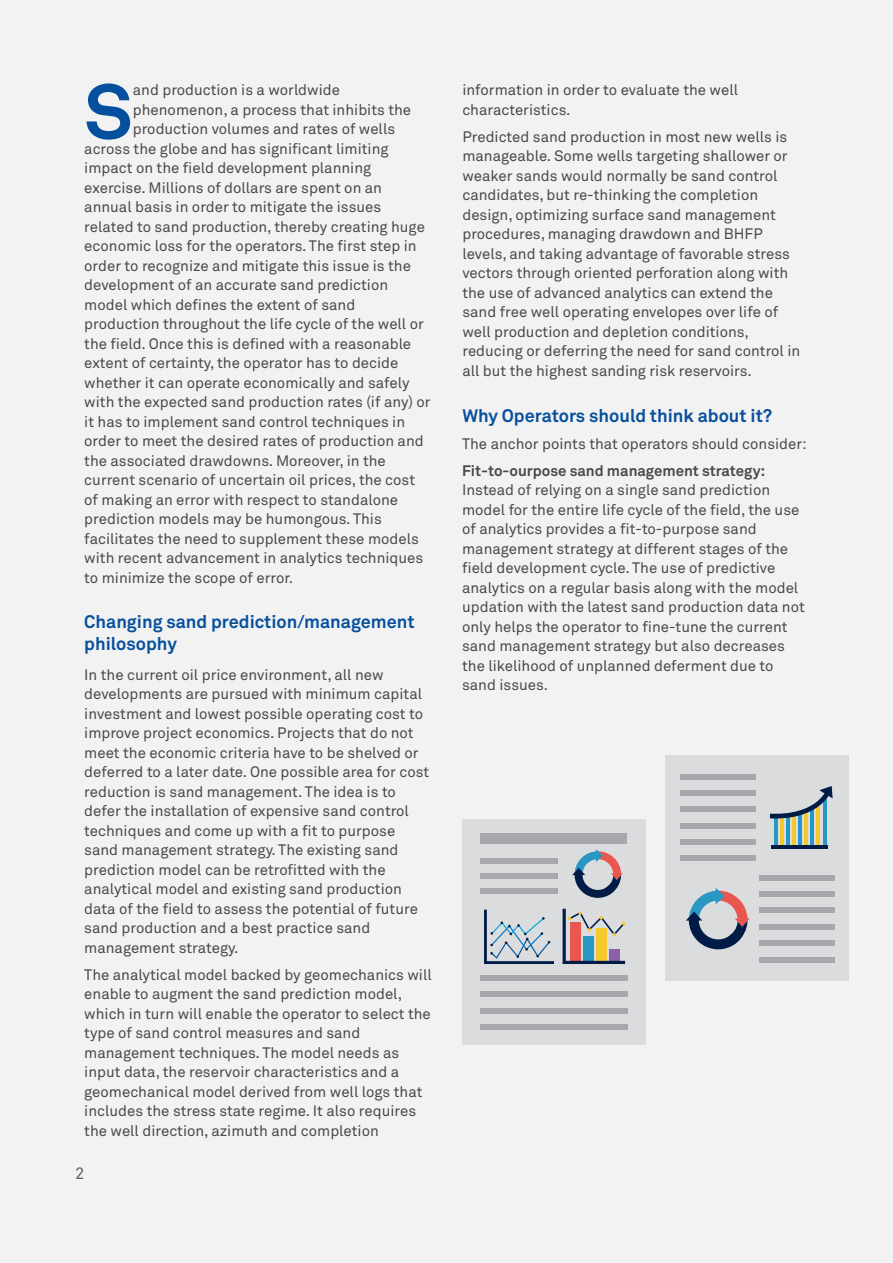
<style>
.page{position:relative;width:893px;height:1263px;background:#f2f2f2}
.page>*{position:absolute;margin:0;border:0;box-sizing:border-box;transform-origin:0 0}
.t1{font:700 76.5px "Wipro Akkurat";color:#04509f}
.t2{font:700 18px/21.6px "Wipro Akkurat";color:#07509e}
.t3{font:16.5px "Wipro Akkurat";color:#646565}
.t4{font:15px/19.5px "Wipro Akkurat";color:#4d4848}
.t5{font:700 15px "Wipro Akkurat";color:#4d4848}
</style>
<div class="page">
<div style="left:462px;top:819px;width:183px;height:226px;background:#dbdcdd"></div>
<div style="left:480px;top:975px;width:148px;height:5px;background:#a6a8ab"></div>
<div style="left:480px;top:991px;width:148px;height:6px;background:#a6a8ab"></div>
<div style="left:480px;top:1008px;width:148px;height:5px;background:#a6a8ab"></div>
<div style="left:480px;top:1024px;width:148px;height:6px;background:#a6a8ab"></div>
<div style="left:480px;top:873px;width:77px;height:6px;background:#a6a8ab"></div>
<div style="left:480px;top:858px;width:77px;height:6px;background:#a6a8ab"></div>
<div style="left:480px;top:888px;width:77px;height:5px;background:#a6a8ab"></div>
<svg style="left:484px;top:910px;width:70px;height:54px"></svg>
<svg style="left:563px;top:909px;width:63px;height:55px"></svg>
<svg style="left:572px;top:849px;width:51px;height:49px"></svg>
<div style="left:480px;top:834px;width:146px;height:10px;background:#a6a8ab"></div>
<div style="left:666px;top:755px;width:183px;height:226px;background:#dbdcdd"></div>
<div style="left:680px;top:774px;width:75px;height:6px;background:#a6a8ab"></div>
<div style="left:680px;top:790px;width:75px;height:6px;background:#a6a8ab"></div>
<div style="left:680px;top:807px;width:75px;height:5px;background:#a6a8ab"></div>
<div style="left:680px;top:823px;width:75px;height:5px;background:#a6a8ab"></div>
<div style="left:680px;top:839px;width:75px;height:5px;background:#a6a8ab"></div>
<div style="left:680px;top:855px;width:75px;height:6px;background:#a6a8ab"></div>
<div style="left:760px;top:875px;width:75px;height:5px;background:#a6a8ab"></div>
<div style="left:760px;top:891px;width:75px;height:6px;background:#a6a8ab"></div>
<div style="left:760px;top:907px;width:75px;height:6px;background:#a6a8ab"></div>
<div style="left:760px;top:924px;width:75px;height:5px;background:#a6a8ab"></div>
<div style="left:760px;top:940px;width:75px;height:6px;background:#a6a8ab"></div>
<div style="left:760px;top:957px;width:75px;height:5px;background:#a6a8ab"></div>
<svg style="left:686px;top:888px;width:64px;height:61px"></svg>
<hr style="left:774px;top:815px;width:4px;height:33px;background:#2997c4">
<hr style="left:780px;top:815px;width:4px;height:33px;background:#f5c92b">
<hr style="left:786px;top:815px;width:4px;height:33px;background:#2997c4">
<hr style="left:792px;top:813px;width:4px;height:35px;background:#f5c92b">
<hr style="left:798px;top:813px;width:4px;height:35px;background:#2997c4">
<hr style="left:804px;top:811px;width:4px;height:37px;background:#f5c92b">
<hr style="left:810px;top:808px;width:4px;height:40px;background:#2997c4">
<hr style="left:817px;top:803px;width:3px;height:45px;background:#f5c92b">
<hr style="left:823px;top:796px;width:3px;height:52px;background:#2997c4">
<svg style="left:770px;top:786px;width:63px;height:32px"></svg>
<hr style="left:771px;top:846px;width:57px;height:3px;background:#001b46">
<h1 class="t1" style="left:84px;top:65px;width:50px">S</h1>
<p class="t4" style="left:133px;top:80px;width:209px">and production is a worldwide</p>
<p class="t4" style="left:133px;top:100px;width:280px">phenomenon, a process that inhibits the</p>
<p class="t4" style="left:133px;top:119px;width:264px">production volumes and rates of wells</p>
<p class="t4" style="left:84px;top:139px;width:306px">across the globe and has significant limiting</p>
<p class="t4" style="left:84px;top:158px;width:288px">impact on the field development planning</p>
<p class="t4" style="left:84px;top:178px;width:299px">exercise. Millions of dollars are spent on an</p>
<p class="t4" style="left:84px;top:197px;width:299px">annual basis in order to mitigate the issues</p>
<p class="t4" style="left:84px;top:217px;width:342px">related to sand production, thereby creating huge</p>
<p class="t4" style="left:84px;top:236px;width:334px">economic loss for the operators. The first step in</p>
<p class="t4" style="left:84px;top:256px;width:328px">order to recognize and mitigate this issue is the</p>
<p class="t4" style="left:84px;top:275px;width:305px">development of an accurate sand prediction</p>
<p class="t4" style="left:84px;top:295px;width:272px">model which defines the extent of sand</p>
<p class="t4" style="left:84px;top:314px;width:341px">production throughout the life cycle of the well or</p>
<p class="t4" style="left:84px;top:334px;width:328px">the field. Once this is defined with a reasonable</p>
<p class="t4" style="left:84px;top:353px;width:316px">extent of certainty, the operator has to decide</p>
<p class="t4" style="left:84px;top:373px;width:327px">whether it can operate economically and safely</p>
<p class="t4" style="left:84px;top:392px;width:348px">with the expected sand production rates (if any) or</p>
<p class="t4" style="left:84px;top:412px;width:322px">it has to implement sand control techniques in</p>
<p class="t4" style="left:84px;top:431px;width:341px">order to meet the desired rates of production and</p>
<p class="t4" style="left:84px;top:451px;width:303px">the associated drawdowns. Moreover, in the</p>
<p class="t4" style="left:84px;top:470px;width:332px">current scenario of uncertain oil prices, the cost</p>
<p class="t4" style="left:84px;top:490px;width:315px">of making an error with respect to standalone</p>
<p class="t4" style="left:84px;top:509px;width:299px">prediction models may be humongous. This</p>
<p class="t4" style="left:84px;top:529px;width:336px">facilitates the need to supplement these models</p>
<p class="t4" style="left:84px;top:548px;width:341px">with recent advancement in analytics techniques</p>
<p class="t4" style="left:84px;top:568px;width:210px">to minimize the scope of error.</p>
<p class="t2" style="left:84px;top:611px;width:332px">Changing sand prediction/management philosophy</p>
<p class="t4" style="left:84px;top:665px;width:347px">In the current oil price environment, all new developments are pursued with minimum capital investment and lowest possible operating cost to improve project economics. Projects that do not meet the economic criteria have to be shelved or deferred to a later date. One possible area for cost reduction is sand management. The idea is to defer the installation of expensive sand control techniques and come up with a fit to purpose sand management strategy. The existing sand prediction model can be retrofitted with the analytical model and existing sand production data of the field to assess the potential of future sand production and a best practice sand management strategy.</p>
<p class="t4" style="left:84px;top:965px;width:349px">The analytical model backed by geomechanics will enable to augment the sand prediction model, which in turn will enable the operator to select the type of sand control measures and sand management techniques. The model needs as input data, the reservoir characteristics and a geomechanical model derived from well logs that includes the stress state regime. It also requires the well direction, azimuth and completion</p>
<p class="t3" style="left:75px;top:1163px;width:11px">2</p>
<p class="t4" style="left:462px;top:80px;width:277px">information in order to evaluate the well characteristics.</p>
<p class="t4" style="left:462px;top:127px;width:339px">Predicted sand production in most new wells is manageable. Some wells targeting shallower or weaker sands would normally be sand control candidates, but re-thinking the completion design, optimizing surface sand management procedures, managing drawdown and BHFP levels, and taking advantage of favorable stress vectors through oriented perforation along with the use of advanced analytics can extend the sand free well operating envelopes over life of well production and depletion conditions, reducing or deferring the need for sand control in all but the highest sanding risk reservoirs.</p>
<p class="t2" style="left:462px;top:404px;width:311px">Why Operators should think about it?</p>
<p class="t4" style="left:462px;top:434px;width:346px">The anchor points that operators should consider:</p>
<p class="t5" style="left:462px;top:461px;width:305px">Fit-to-ourpose sand management strategy:</p>
<p class="t4" style="left:462px;top:480px;width:344px">Instead of relying on a single sand prediction model for the entire life cycle of the field, the use of analytics provides a fit-to-purpose sand management strategy at different stages of the field development cycle. The use of predictive analytics on a regular basis along with the model updation with the latest sand production data not only helps the operator to fine-tune the current sand management strategy but also decreases the likelihood of unplanned deferment due to sand issues.</p>
</div>
